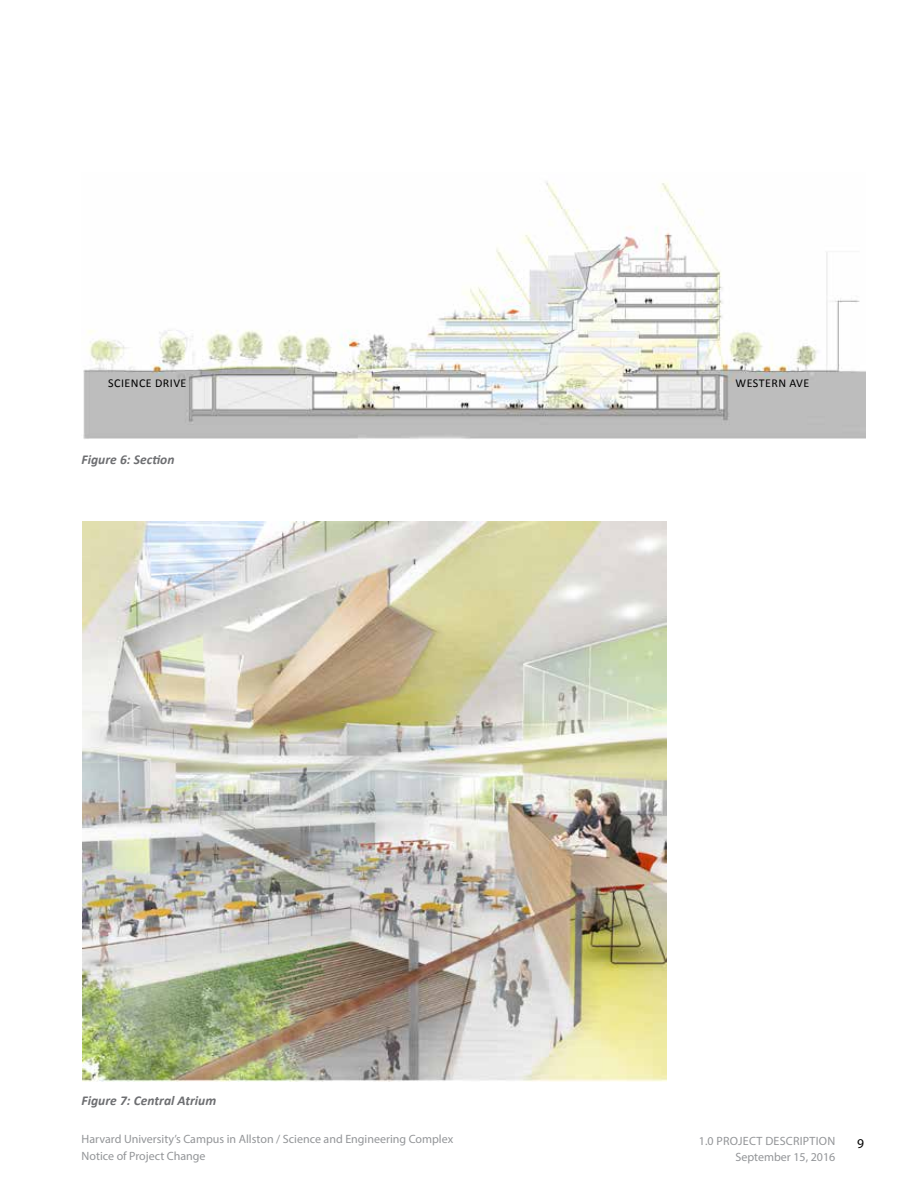
<style>
.page{position:relative;width:918px;height:1188px;background:#fff}
.page>*{position:absolute;margin:0;border:0;box-sizing:border-box;transform-origin:0 0}
.t1{font:italic 700 13.5px "Calibri";letter-spacing:.005em;color:#6d6e71}
.t2{font:13.5px "Myriad Pro";color:#000}
.t3{font:12px/16.5px "Myriad Pro";color:#939598}
.t4{font:12px "Calibri";letter-spacing:.04em;color:#000}
.t5{font:12px "Myriad Pro";letter-spacing:.02em;color:#939598}
</style>
<div class="page">
<img style="left:83px;top:182px;width:782px;height:257px">
<img style="left:83px;top:522px;width:584px;height:559px">
<p class="t4" style="left:108px;top:375px;width:14px">SCIENCE</p>
<p class="t4" style="left:155px;top:375px;width:15px">DRIVE</p>
<p class="t4" style="left:736px;top:375px;width:19px">WESTERN</p>
<p class="t4" style="left:789px;top:375px;width:20px">AVE</p>
<p class="t1" style="left:82px;top:451px;width:95px">Figure 6: Section</p>
<p class="t1" style="left:82px;top:1092px;width:136px">Figure 7: Central Atrium</p>
<p class="t3" style="left:82px;top:1131px;width:373px">Harvard University’s Campus in Allston / Science and Engineering Complex<br>Notice of Project Change</p>
<p class="t5" style="left:699px;top:1133px;width:138px">1.0 Project Description</p>
<p class="t2" style="left:857px;top:1135px;width:8px">9</p>
<p class="t3" style="left:735px;top:1149px;width:102px">September 15, 2016</p>
</div>
